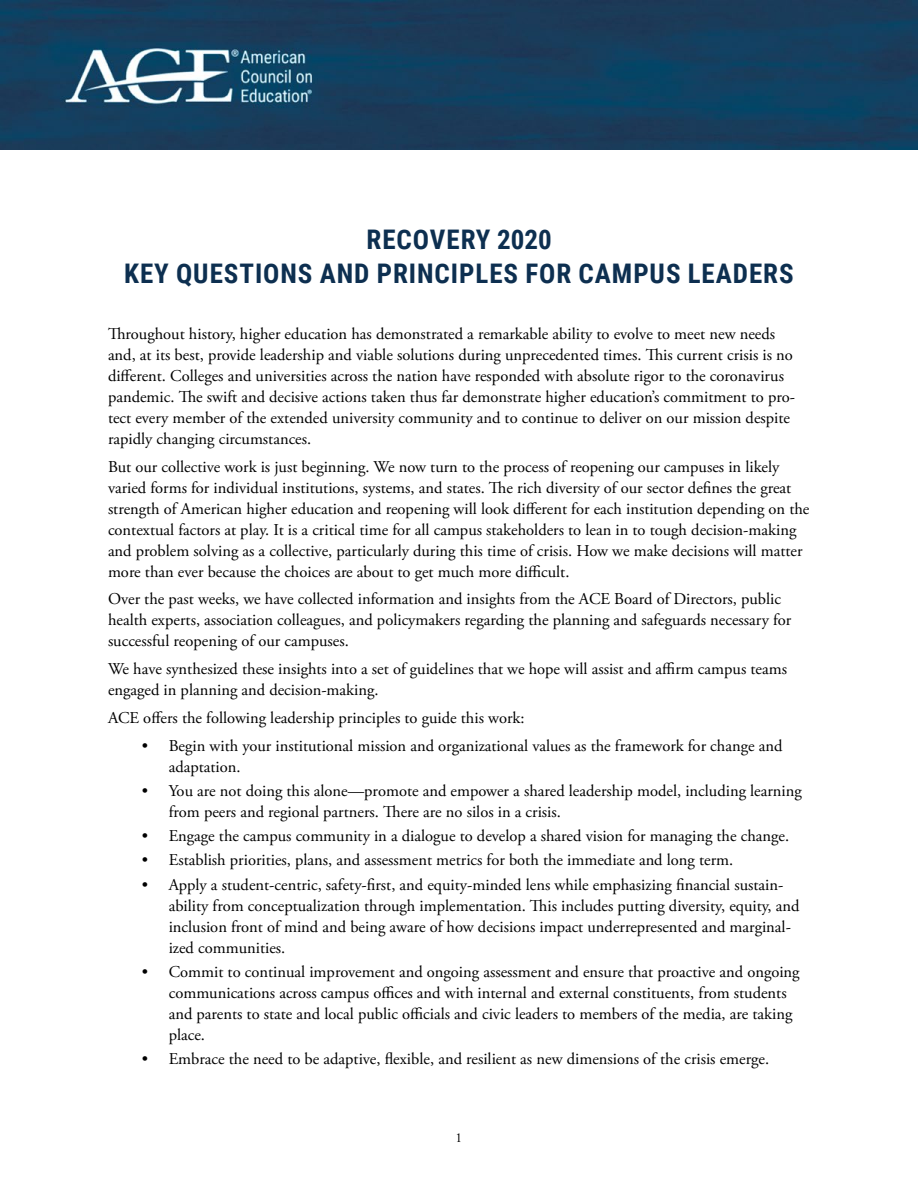
<style>
.page{position:relative;width:918px;height:1188px;background:#fff}
.page>*{position:absolute;margin:0;border:0;box-sizing:border-box;transform-origin:0 0}
.t1{font:700 27px/34.2px "Roboto Condensed";letter-spacing:.035em;color:#0d2f50;text-align:center}
.t2{font:16.5px/21px "Adobe Garamond Pro";color:#000}
.t3{font:13.5px "Adobe Garamond Pro";color:#000}
</style>
<div class="page">
<img style="left:0;top:0;width:918px;height:150px">
<h1 class="t1" style="left:124px;top:221px;width:671px">RECOVERY 2020<br>KEY QUESTIONS AND PRINCIPLES FOR CAMPUS LEADERS</h1>
<p class="t2" style="left:108px;top:324px;width:689px">Throughout history, higher education has demonstrated a remarkable ability to evolve to meet new needs and, at its best, provide leadership and viable solutions during unprecedented times. This current crisis is no different. Colleges and universities across the nation have responded with absolute rigor to the coronavirus pandemic. The swift and decisive actions taken thus far demonstrate higher education’s commitment to pro&shy;tect every member of the extended university community and to continue to deliver on our mission despite rapidly changing circumstances.</p>
<p class="t2" style="left:108px;top:457px;width:703px">But our collective work is just beginning. We now turn to the process of reopening our campuses in likely varied forms for individual institutions, systems, and states. The rich diversity of our sector defines the great strength of American higher education and reopening will look different for each institution depending on the contextual factors at play. It is a critical time for all campus stakeholders to lean in to tough decision-making and problem solving as a collective, particularly during this time of crisis. How we make decisions will matter more than ever because the choices are about to get much more difficult.</p>
<p class="t2" style="left:108px;top:589px;width:685px">Over the past weeks, we have collected information and insights from the ACE Board of Directors, public health experts, association colleagues, and policymakers regarding the planning and safeguards necessary for successful reopening of our campuses.</p>
<p class="t2" style="left:108px;top:659px;width:681px">We have synthesized these insights into a set of guidelines that we hope will assist and affirm campus teams engaged in planning and decision-making.</p>
<p class="t2" style="left:108px;top:708px;width:418px">ACE offers the following leadership principles to guide this work:</p>
<p class="t2" style="left:169px;top:736px;width:615px;text-indent:-27px">• Begin with your institutional mission and organizational values as the framework for change and adaptation.</p>
<p class="t2" style="left:169px;top:781px;width:635px;text-indent:-27px">• You are not doing this alone—promote and empower a shared leadership model, including learning from peers and regional partners. There are no silos in a crisis.</p>
<p class="t2" style="left:142px;top:826px;width:649px">• Engage the campus community in a dialogue to develop a shared vision for managing the change.</p>
<p class="t2" style="left:142px;top:850px;width:593px">• Establish priorities, plans, and assessment metrics for both the immediate and long term.</p>
<p class="t2" style="left:169px;top:875px;width:632px;text-indent:-27px">• Apply a student-centric, safety-first, and equity-minded lens while emphasizing financial sustain&shy;ability from conceptualization through implementation. This includes putting diversity, equity, and inclusion front of mind and being aware of how decisions impact underrepresented and marginal&shy;ized communities.</p>
<p class="t2" style="left:169px;top:962px;width:632px;text-indent:-27px">• Commit to continual improvement and ongoing assessment and ensure that proactive and ongoing communications across campus offices and with internal and external constituents, from students and parents to state and local public officials and civic leaders to members of the media, are taking place.</p>
<p class="t2" style="left:142px;top:1049px;width:629px">• Embrace the need to be adaptive, flexible, and resilient as new dimensions of the crisis emerge.</p>
<p class="t3" style="left:456px;top:1130px;width:8px">1</p>
</div>
